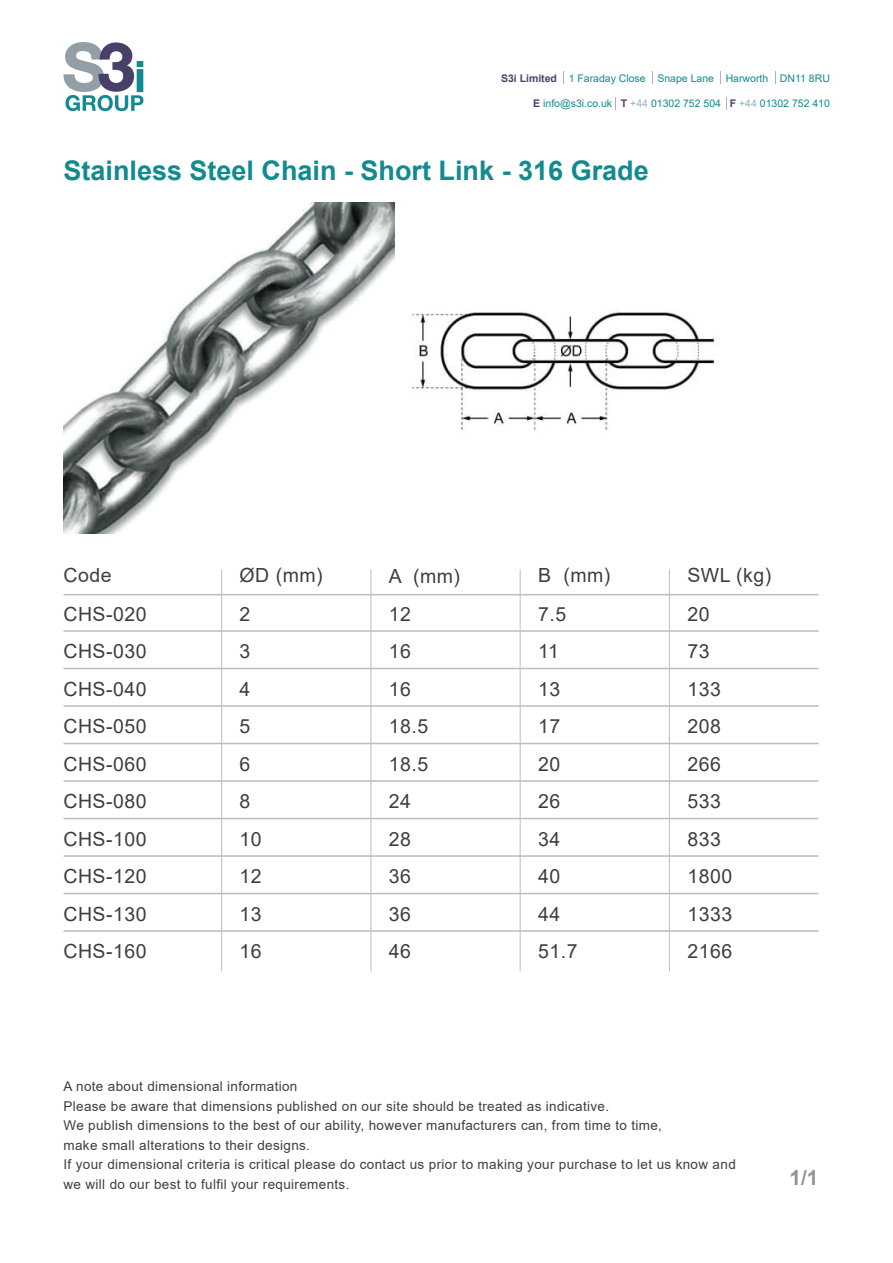
<style>
.page{position:relative;width:893px;height:1263px;background:#fff}
.page>*{position:absolute;margin:0;border:0;box-sizing:border-box;transform-origin:0 0}
.t1{font:700 27px "Arial";color:#118a90}
.t2{font:700 21px "Arial";color:#939598}
.t3{font:19.5px/37.5px "Arial";letter-spacing:.025em;color:#3e3e3f}
.t4{font:13.5px/19.5px "Arial";letter-spacing:.025em;color:#3e3e3f}
.t5{font:10.5px "Arial";color:#11898f}
.s1{font-weight:700;color:#4a4168}
.s2{color:#92b7be}
</style>
<div class="page">
<img style="left:63px;top:202px;width:652px;height:332px">
<svg style="left:775px;top:71px;width:1px;height:13px"></svg>
<svg style="left:652px;top:71px;width:1px;height:13px"></svg>
<svg style="left:720px;top:71px;width:1px;height:13px"></svg>
<svg style="left:563px;top:71px;width:1px;height:13px"></svg>
<svg style="left:615px;top:97px;width:1px;height:13px"></svg>
<svg style="left:726px;top:97px;width:1px;height:13px"></svg>
<svg style="left:63px;top:42px;width:80px;height:69px"></svg>
<hr style="left:64px;top:630px;width:755px;height:2px;background:#bcbdc0">
<hr style="left:64px;top:668px;width:755px;height:1px;background:#bcbdc0">
<hr style="left:64px;top:705px;width:755px;height:2px;background:#bcbdc0">
<hr style="left:221px;top:569px;width:1px;height:402px;background:#bcbdc0">
<hr style="left:370px;top:569px;width:1px;height:402px;background:#bcbdc0">
<hr style="left:520px;top:569px;width:1px;height:402px;background:#bcbdc0">
<hr style="left:669px;top:569px;width:1px;height:402px;background:#bcbdc0">
<hr style="left:64px;top:743px;width:755px;height:1px;background:#bcbdc0">
<hr style="left:64px;top:780px;width:755px;height:2px;background:#bcbdc0">
<hr style="left:64px;top:818px;width:755px;height:1px;background:#bcbdc0">
<hr style="left:64px;top:855px;width:755px;height:2px;background:#bcbdc0">
<hr style="left:64px;top:893px;width:755px;height:1px;background:#bcbdc0">
<hr style="left:64px;top:930px;width:755px;height:2px;background:#bcbdc0">
<hr style="left:64px;top:594px;width:755px;height:1px;background:#bcbdc0">
<p class="t5" style="left:501px;top:71px;width:330px"><span class="s1">S3i Limited</span> 1 Faraday Close Snape Lane Harworth DN11 8RU</p>
<p class="t5" style="left:533px;top:96px;width:298px"><span class="s1">E</span> info@s3i.co.uk <span class="s1">T</span> <span class="s2">+44</span> 01302 752 504 <span class="s1">F</span> <span class="s2">+44</span> 01302 752 410</p>
<h1 class="t1" style="left:64px;top:152px;width:587px">Stainless Steel Chain - Short Link - 316 Grade</h1>
<h3 class="t3" style="left:63px;top:557px;width:50px">Code</h3>
<h3 class="t3" style="left:240px;top:557px;width:85px">ØD (mm)</h3>
<h3 class="t3" style="left:389px;top:557px;width:73px">A (mm)</h3>
<h3 class="t3" style="left:64px;top:595px;width:85px;text-align:justify">CHS-020<br>CHS-030<br>CHS-040<br>CHS-050<br>CHS-060<br>CHS-080<br>CHS-100<br>CHS-120<br>CHS-130<br>CHS-160</h3>
<h3 class="t3" style="left:240px;top:595px;width:24px">2<br>3<br>4<br>5<br>6<br>8<br>10<br>12<br>13<br>16</h3>
<h3 class="t3" style="left:389px;top:595px;width:41px">12<br>16<br>16<br>18.5<br>18.5<br>24<br>28<br>36<br>36<br>46</h3>
<h3 class="t3" style="left:538px;top:557px;width:74px">B (mm)</h3>
<h3 class="t3" style="left:538px;top:595px;width:41px">7.5<br>11<br>13<br>17<br>20<br>26<br>34<br>40<br>44<br>51.7</h3>
<h3 class="t3" style="left:687px;top:557px;width:85px">SWL (kg)</h3>
<h3 class="t3" style="left:687px;top:595px;width:46px">20<br>73<br>133<br>208<br>266<br>533<br>833<br>1800<br>1333<br>2166</h3>
<p class="t4" style="left:64px;top:1076px;width:674px">A note about dimensional information<br>Please be aware that dimensions published on our site should be treated as indicative.<br>We publish dimensions to the best of our ability, however manufacturers can, from time to time,<br>make small alterations to their designs.<br>If your dimensional criteria is critical please do contact us prior to making your purchase to let us know and we will do our best to fulfil your requirements.</p>
<h2 class="t2" style="left:789px;top:1163px;width:31px">1/1</h2>
</div>
